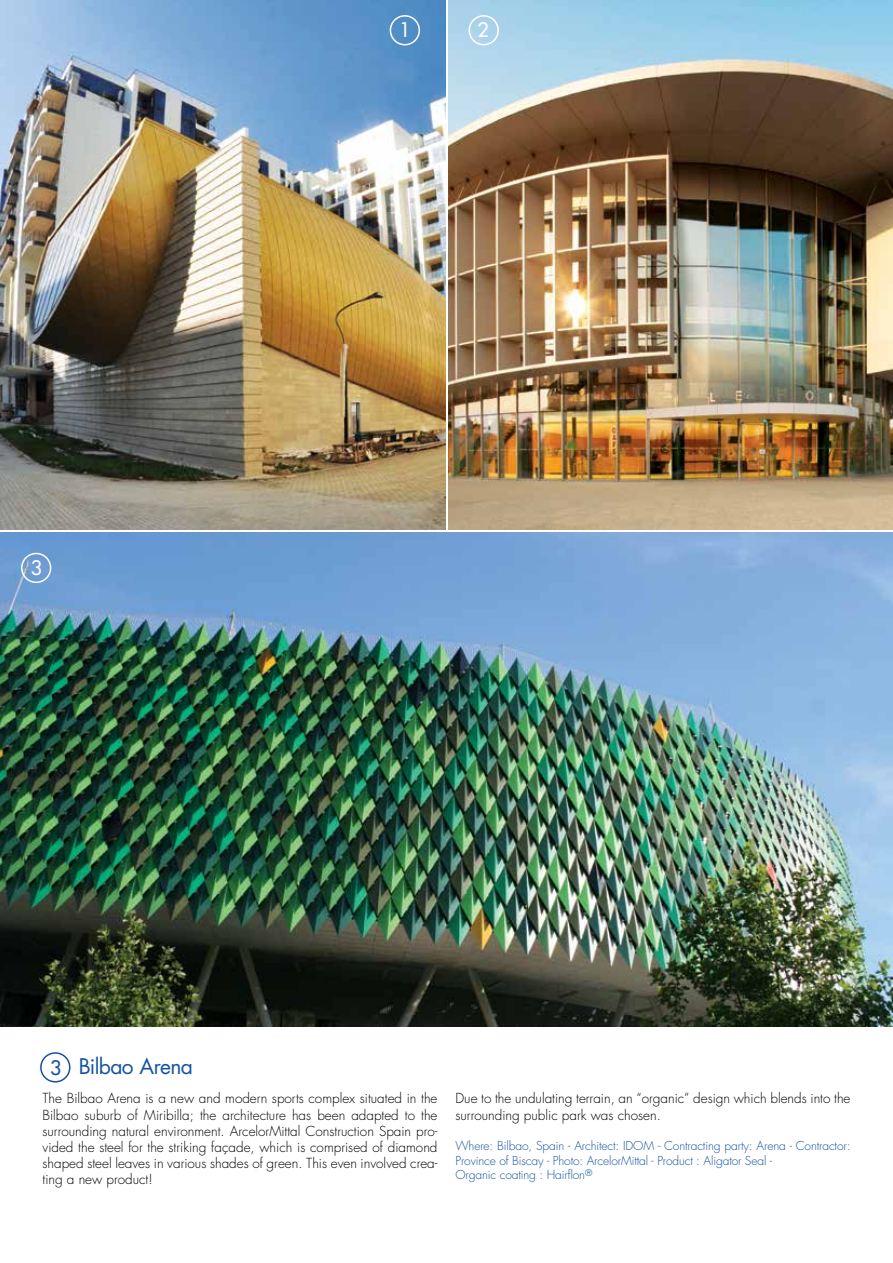
<style>
.page{position:relative;width:893px;height:1263px;background:#fff}
.page>*{position:absolute;margin:0;border:0;box-sizing:border-box;transform-origin:0 0}
.t1{font:21px "Futura";letter-spacing:-.03em;color:#1452a0}
.t2{font:19.5px "Futura";color:#fff}
.t3{font:19.5px "Futura";color:#1452a0}
.t4{font:300 13.5px/16.2px "Futura";color:#000;text-align:justify}
.t5{font:300 12px/14.4px "Futura";letter-spacing:-.01em;color:#1452a0}
</style>
<div class="page">
<img style="left:0;top:0;width:445px;height:530px">
<img style="left:449px;top:0;width:444px;height:530px">
<img style="left:0;top:533px;width:893px;height:493px">
<div style="left:390px;top:15px;width:30px;height:30px;border:2px solid #fff;border-radius:50%"></div>
<div style="left:21px;top:553px;width:30px;height:30px;border:2px solid #fff;border-radius:50%"></div>
<div style="left:40px;top:1052px;width:30px;height:30px;border:2px solid #1452a0;border-radius:50%"></div>
<div style="left:468px;top:15px;width:31px;height:30px;border:2px solid #fff;border-radius:50%"></div>
<h2 class="t2" style="left:31px;top:556px;width:13px">3</h2>
<h2 class="t2" style="left:400px;top:18px;width:13px">1</h2>
<h2 class="t2" style="left:477px;top:18px;width:13px">2</h2>
<h1 class="t1" style="left:79px;top:1053px;width:116px">Bilbao Arena</h1>
<p class="t4" style="left:43px;top:1091px;width:396px">The Bilbao Arena is a new and modern sports complex situated in the Bilbao suburb of Miribilla; the architecture has been adapted to the surrounding natural environment. ArcelorMittal Construction Spain pro&shy;vided the steel for the striking façade, which is comprised of diamond shaped steel leaves in various shades of green. This even involved crea&shy;ting a new product!</p>
<p class="t4" style="left:455px;top:1091px;width:396px">Due to the undulating terrain, an “organic” design which blends into the surrounding public park was chosen.</p>
<h2 class="t3" style="left:50px;top:1055px;width:13px">3</h2>
<p class="t5" style="left:455px;top:1139px;width:396px">Where: Bilbao, Spain - Architect: IDOM - Contracting party: Arena - Contractor:<br>Province of Biscay - Photo: ArcelorMittal - Product : Aligator Seal -<br>Organic coating : Hairflon<sup>®</sup></p>
</div>
